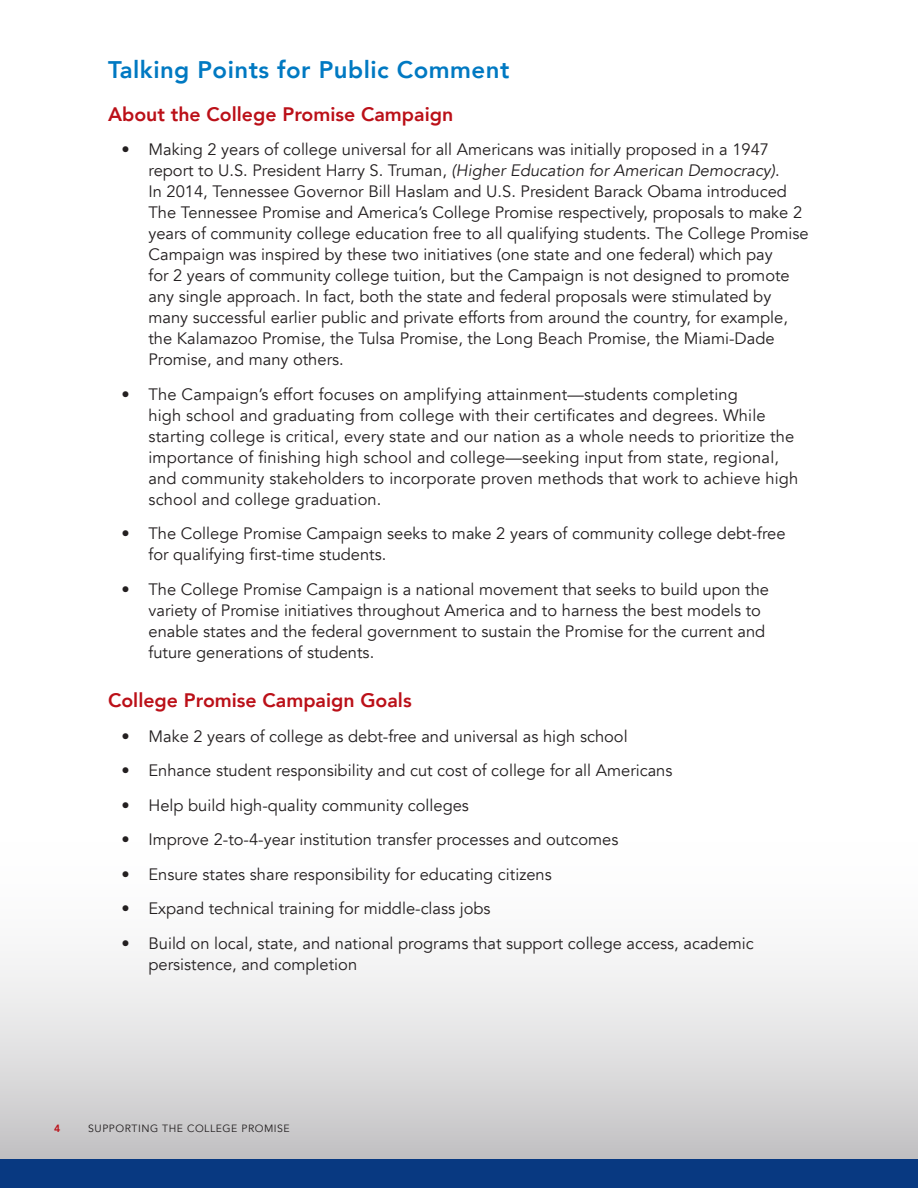
<style>
.page{position:relative;width:918px;height:1188px;background:#fff}
.page>*{position:absolute;margin:0;border:0;box-sizing:border-box;transform-origin:0 0}
.t1{font:800 24px "Avenir";letter-spacing:.02em;color:#0079c2}
.t2{font:800 19.5px "Avenir";color:#bb1018}
.t3{font:16.5px/21px "Avenir";color:#231f20}
.t4{font:10.5px "Avenir";letter-spacing:.05em;color:#231f20}
.t5{font:800 10.5px "Avenir";color:#bb1018}
.s1{font-style:italic}
</style>
<div class="page">
<div style="left:0;top:829px;width:918px;height:332px;background:linear-gradient(to bottom,#fff,#c5c5c9)"></div>
<div style="left:0;top:1160px;width:918px;height:28px;background:#083981"></div>
<h1 class="t1" style="left:108px;top:48px;width:403px">Talking Points for Public Comment</h1>
<p class="t2" style="left:108px;top:96px;width:347px">About the College Promise Campaign</p>
<p class="t3" style="left:148px;top:139px;width:662px;text-indent:-27px">• Making 2 years of college universal for all Americans was initially proposed in a 1947 report to U .S. President H arry S. Truman, <span class="s1">(Higher Education for American Democracy)</span>.<br>In 2014, Tennessee Governor Bill Haslam and U .S. President Barack Obama introduced The Tennessee Promise and America’s College Promise respectively, proposals to make 2 years of community college education free to all qualifying students. The College Promise Campaign was inspired by these two initiatives (one state and one federal) which pay<br>for 2 years of community college tuition, but the Campaign is not designed to promote any single approach. In fact, both the state and federal proposals were stimulated by many successful earlier public and private efforts from around the country, for example, the Kalamazoo Promise, the Tulsa Promise, the Long Beach Promise, the Miami-Dade Promise, and many others.</p>
<p class="t3" style="left:148px;top:384px;width:651px;text-indent:-27px">• The Campaign’s effort focuses on amplifying attainment—students completing<br>high school and graduating from college with their certificates and degrees. While starting college is critical, every state and our nation as a whole needs to prioritize the importance of finishing high school and college—seeking input from state, regional, and community stakeholders to incorporate proven methods that work to achieve high school and college graduation.</p>
<p class="t3" style="left:148px;top:523px;width:639px;text-indent:-27px">• The College Promise Campaign seeks to make 2 years of community college debt-free for qualifying first-time students.</p>
<p class="t3" style="left:148px;top:579px;width:622px;text-indent:-27px">• The College Promise Campaign is a national movement that seeks to build upon the variety of Promise initiatives throughout America and to harness the best models to enable states and the federal government to sustain the Promise for the current and future generations of students.</p>
<p class="t2" style="left:108px;top:683px;width:305px">College Promise Campaign Goals</p>
<p class="t3" style="left:122px;top:726px;width:508px">• Make 2 years of college as debt-free and universal as high school</p>
<p class="t3" style="left:122px;top:760px;width:553px">• Enhance student responsibility and cut cost of college for all Americans</p>
<p class="t3" style="left:122px;top:795px;width:349px">• Help build high-quality community colleges</p>
<p class="t3" style="left:122px;top:829px;width:498px">• Improve 2-to-4-year institution transfer processes and outcomes</p>
<p class="t3" style="left:122px;top:864px;width:432px">• Ensure states share responsibility for educating citizens</p>
<p class="t3" style="left:122px;top:898px;width:371px">• Expand technical training for middle-class jobs</p>
<p class="t3" style="left:148px;top:933px;width:607px;text-indent:-27px">• Build on local, state, and national programs that support college access, academic persistence, and completion</p>
<p class="t5" style="left:54px;top:1119px;width:8px">4</p>
<p class="t4" style="left:88px;top:1122px;width:22px">Supporti</p>
<p class="t4" style="left:141px;top:1122px;width:43px">ng theco</p>
<p class="t4" style="left:204px;top:1122px;width:34px">llegepromise</p>
</div>
